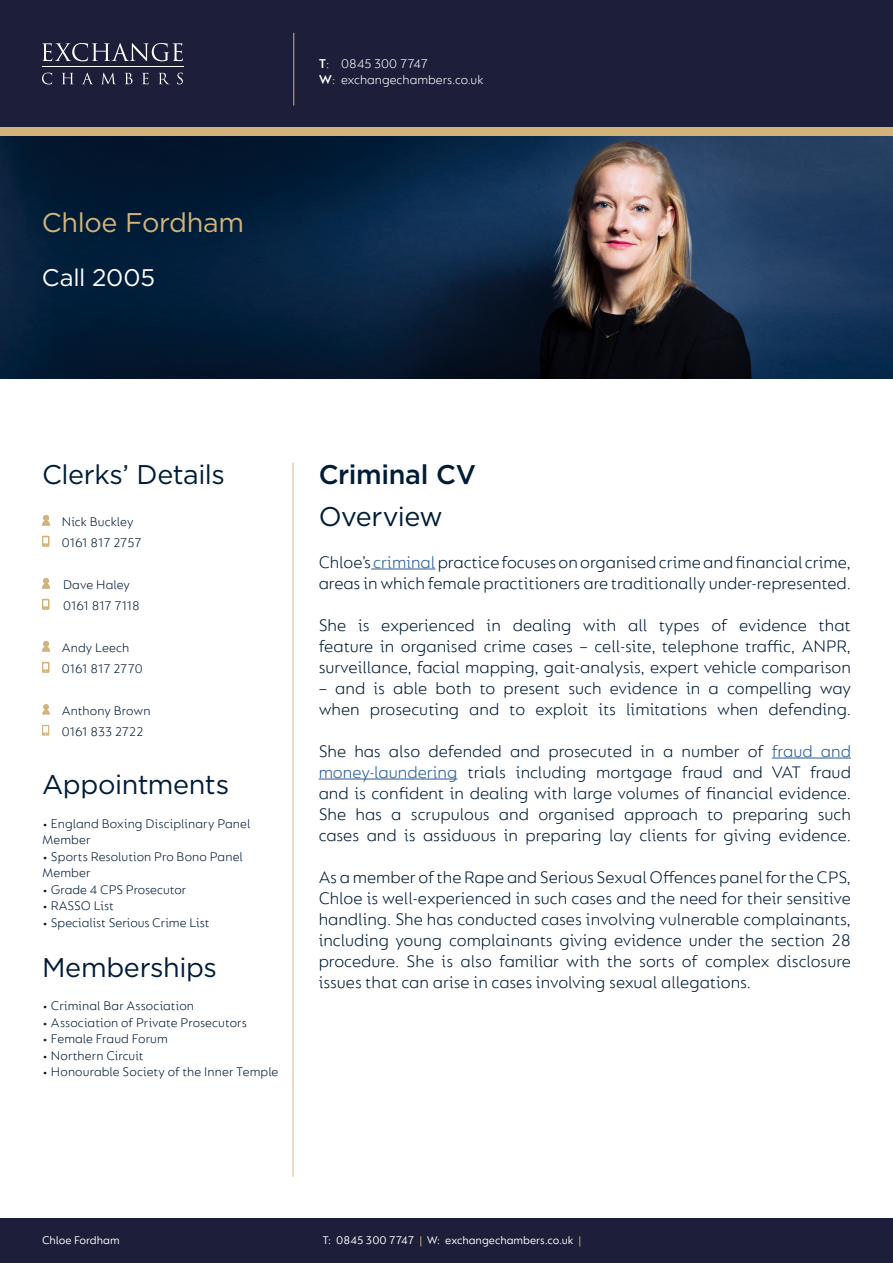
<style>
.page{position:relative;width:893px;height:1263px;background:#fff}
.page>*{position:absolute;margin:0;border:0;box-sizing:border-box;transform-origin:0 0}
.t1{font:27px "Gotham";letter-spacing:-.015em;color:#001c37}
.t2{font:27px "Gotham";letter-spacing:-.015em;color:#d3b37c}
.t3{font:500 27px "Gotham";letter-spacing:-.01em;color:#001c37}
.t4{font:24px "Gotham";letter-spacing:-.01em;color:#fff}
.t5{font:300 18px/21px "FS Lucas";color:#001c37;text-align:justify}
.t6{font:300 13.5px/21px "FS Lucas";letter-spacing:.005em;color:#001c37}
.t7{font:300 13.5px/16.2px "FS Lucas";color:#fff}
.t8{font:12px "FS Lucas";color:#fff}
.s1{font-weight:600}
.s2{color:#275b9b}
.s3{color:#d3b37c}
</style>
<div class="page">
<div style="left:0;top:64px;width:893px;height:72px;background:#d3b37c"></div>
<div style="left:0;top:0;width:893px;height:127px;background:#1d1e39"></div>
<div style="left:0;top:1219px;width:893px;height:44px;background:#1d1e39"></div>
<hr style="left:42px;top:67px;width:142px;height:1px;background:#fff">
<svg style="left:42px;top:43px;width:141px;height:18px"></svg>
<svg style="left:42px;top:73px;width:10px;height:11px"></svg>
<svg style="left:62px;top:73px;width:11px;height:11px"></svg>
<svg style="left:82px;top:73px;width:11px;height:11px"></svg>
<svg style="left:102px;top:73px;width:13px;height:11px"></svg>
<svg style="left:125px;top:73px;width:8px;height:11px"></svg>
<svg style="left:142px;top:73px;width:7px;height:11px"></svg>
<svg style="left:159px;top:73px;width:10px;height:11px"></svg>
<svg style="left:177px;top:73px;width:6px;height:11px"></svg>
<hr style="left:293px;top:33px;width:1px;height:73px;background:#d3b37c">
<hr style="left:293px;top:463px;width:1px;height:714px;background:#d3b37c">
<hr style="left:371px;top:569px;width:64px;height:1px;background:#275b9b">
<hr style="left:772px;top:758px;width:79px;height:1px;background:#275b9b">
<hr style="left:319px;top:779px;width:138px;height:1px;background:#275b9b">
<img style="left:0;top:136px;width:893px;height:242px">
<svg style="left:42px;top:536px;width:7px;height:11px"></svg>
<svg style="left:42px;top:599px;width:7px;height:11px"></svg>
<svg style="left:42px;top:662px;width:7px;height:11px"></svg>
<svg style="left:42px;top:515px;width:8px;height:11px"></svg>
<svg style="left:42px;top:578px;width:8px;height:11px"></svg>
<svg style="left:42px;top:641px;width:8px;height:11px"></svg>
<svg style="left:42px;top:725px;width:7px;height:11px"></svg>
<svg style="left:42px;top:704px;width:8px;height:11px"></svg>
<h1 class="t2" style="left:42px;top:205px;width:204px">Chloe Fordham</h1>
<h2 class="t4" style="left:42px;top:262px;width:115px">Call 2005</h2>
<p class="t7" style="left:319px;top:55px;width:166px"><span class="s1">T</span>: 0845 300 7747<br><span class="s1">W</span>: exchangechambers.co.uk</p>
<h1 class="t1" style="left:42px;top:457px;width:184px">Clerks’ Details</h1>
<p class="t6" style="left:62px;top:510px;width:81px">Nick Buckley<br>0161 817 2757</p>
<p class="t6" style="left:63px;top:573px;width:78px">Dave Haley<br>0161 817 7118</p>
<p class="t6" style="left:62px;top:636px;width:82px">Andy Leech<br>0161 817 2770</p>
<p class="t6" style="left:62px;top:699px;width:90px">Anthony Brown<br>0161 833 2722</p>
<h1 class="t1" style="left:42px;top:767px;width:189px">Appointments</h1>
<p class="t6" style="left:42px;top:815px;width:210px;line-height:16.5px">• England Boxing Disciplinary Panel<br>Member</p>
<p class="t6" style="left:42px;top:848px;width:202px;line-height:16.5px">• Sports Resolution Pro Bono Panel<br>Member</p>
<p class="t6" style="left:42px;top:878px;width:146px">• Grade 4 CPS Prosecutor</p>
<p class="t6" style="left:42px;top:895px;width:73px">• RASSO List</p>
<p class="t6" style="left:42px;top:911px;width:169px">• Specialist Serious Crime List</p>
<h1 class="t1" style="left:42px;top:950px;width:176px">Memberships</h1>
<p class="t6" style="left:42px;top:995px;width:154px">• Criminal Bar Association</p>
<p class="t6" style="left:42px;top:1011px;width:206px">• Association of Private Prosecutors</p>
<p class="t6" style="left:42px;top:1028px;width:127px">• Female Fraud Forum</p>
<p class="t6" style="left:42px;top:1044px;width:103px">• Northern Circuit</p>
<p class="t6" style="left:42px;top:1061px;width:238px">• Honourable Society of the Inner Temple</p>
<h1 class="t3" style="left:319px;top:456px;width:159px">Criminal CV</h1>
<h1 class="t1" style="left:319px;top:499px;width:126px">Overview</h1>
<p class="t5" style="left:319px;top:551px;width:534px">Chloe’s <span class="s2">criminal</span> practice focuses on organised crime and financial crime, areas in which female practitioners are traditionally under-represented.</p>
<p class="t5" style="left:319px;top:614px;width:534px">She is experienced in dealing with all types of evidence that feature in organised crime cases – cell-site, telephone traffic, ANPR, surveillance, facial mapping, gait-analysis, expert vehicle comparison</p>
<p class="t5" style="left:319px;top:677px;width:534px">– and is able both to present such evidence in a compelling way when prosecuting and to exploit its limitations when defending.</p>
<p class="t5" style="left:319px;top:740px;width:534px">She has also defended and prosecuted in a number of <span class="s2">fraud and money-laundering</span> trials including mortgage fraud and VAT fraud and is confident in dealing with large volumes of financial evidence.<br>She has a scrupulous and organised approach to preparing such cases and is assiduous in preparing lay clients for giving evidence.</p>
<p class="t5" style="left:319px;top:866px;width:534px">As a member of the Rape and Serious Sexual Offences panel for the CPS, Chloe is well-experienced in such cases and the need for their sensitive handling. She has conducted cases involving vulnerable complainants, including young complainants giving evidence under the section 28 procedure. She is also familiar with the sorts of complex disclosure issues that can arise in cases involving sexual allegations.</p>
<p class="t8" style="left:42px;top:1233px;width:79px">Chloe Fordham</p>
<p class="t8" style="left:323px;top:1233px;width:260px">T: 0845 300 7747 <span class="s3">|</span> W: exchangechambers.co.uk <span class="s3">|</span></p>
</div>
